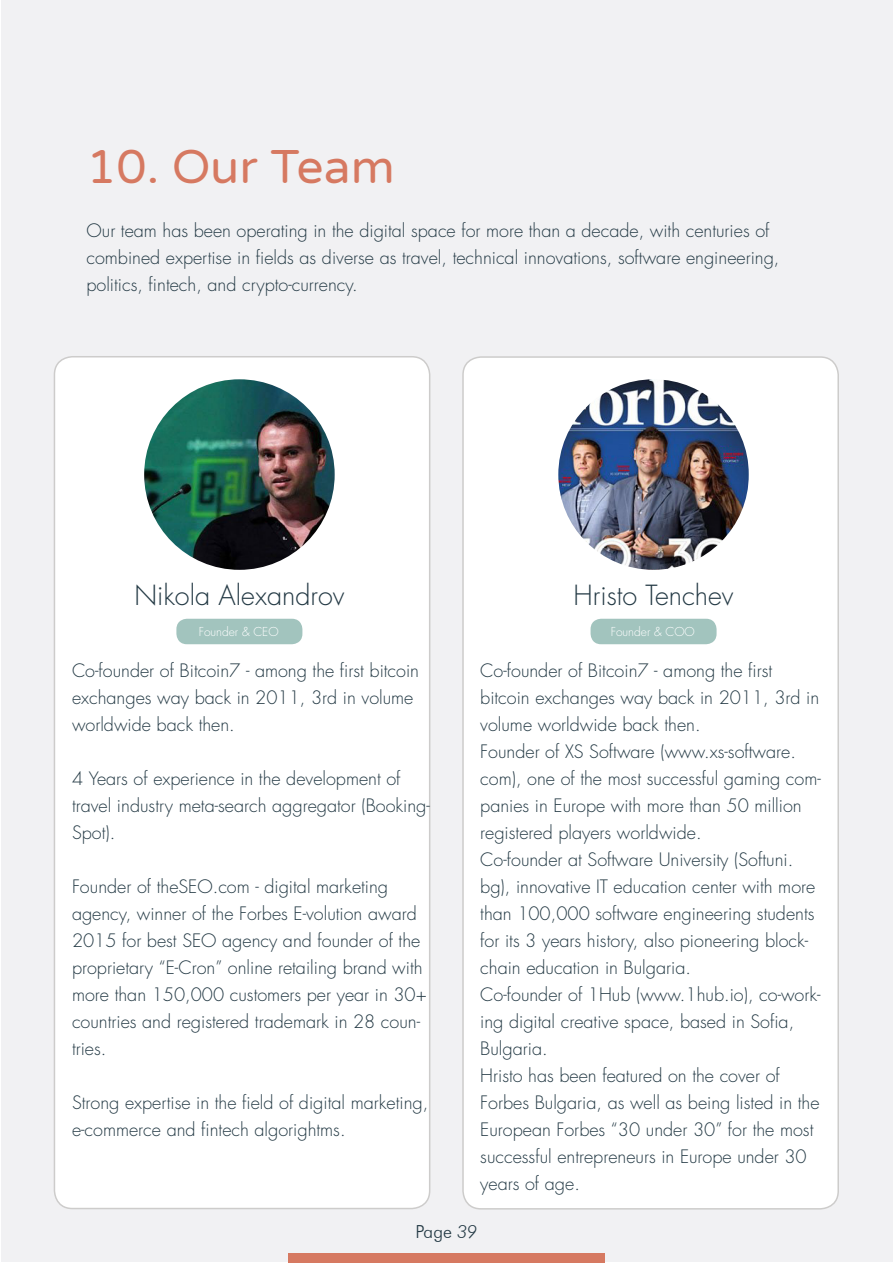
<style>
.page{position:relative;width:893px;height:1263px;background:#fff}
.page>*{position:absolute;margin:0;border:0;box-sizing:border-box;transform-origin:0 0}
.t1{font:48px "Varela Round";color:#d67961}
.t2{font:300 27px "Futura";color:#233944}
.t3{font:300 18px/27px "Futura";color:#233944}
.t4{font:300 18px "Futura BT";color:#233944}
.t5{font:300 12px "Futura";color:#fff}
.s1{font-style:italic}
</style>
<div class="page">
<div style="left:1px;top:1px;width:891px;height:1261px;background:#f1f1f3"></div>
<div style="left:54px;top:357px;width:376px;height:851px;background:#fff;border-radius:18px"></div>
<div style="left:54px;top:356px;width:376px;height:853px;border:2px solid #cdcccb;border-radius:18px"></div>
<img style="left:140px;top:376px;width:198px;height:198px;border-radius:99px">
<div style="left:137px;top:372px;width:205px;height:205px;border:8px solid #fff;border-radius:50%"></div>
<div style="left:176px;top:619px;width:126px;height:25px;background:#a2c4be;border-radius:10px"></div>
<div style="left:463px;top:357px;width:375px;height:852px;background:#fff;border-radius:18px"></div>
<div style="left:462px;top:356px;width:377px;height:853px;border:2px solid #cdcccb;border-radius:18px"></div>
<img style="left:560px;top:381px;width:187px;height:187px">
<div style="left:551px;top:372px;width:205px;height:205px;border:8px solid #fff;border-radius:50%"></div>
<div style="left:591px;top:619px;width:126px;height:25px;background:#a2c4be;border-radius:10px"></div>
<div style="left:288px;top:1253px;width:317px;height:10px;background:#d67961"></div>
<h1 class="t1" style="left:86px;top:134px;width:310px">10. Our Team</h1>
<p class="t3" style="left:86px;top:218px;width:694px">Our team has been operating in the digital space for more than a decade, with centuries of combined expertise in fields as diverse as travel, technical innovations, software engineering, politics, fintech, and crypto-currency.</p>
<h2 class="t2" style="left:134px;top:579px;width:212px">Nikola Alexandrov</h2>
<p class="t5" style="left:199px;top:624px;width:81px">Founder &amp; CEO</p>
<p class="t3" style="left:72px;top:658px;width:349px">Co-founder of Bitcoin7 - among the first bitcoin exchanges way back in 2011, 3rd in volume worldwide back then.</p>
<p class="t3" style="left:72px;top:766px;width:359px">4 Years of experience in the development of travel industry meta-search aggregator (Booking-<br>Spot).</p>
<p class="t3" style="left:72px;top:874px;width:356px">Founder of theSEO.com - digital marketing agency, winner of the Forbes E-volution award 2015 for best SEO agency and founder of the proprietary “E-Cron” online retailing brand with more than 150,000 customers per year in 30+ countries and registered trademark in 28 coun&shy;tries.</p>
<p class="t3" style="left:72px;top:1090px;width:358px">Strong expertise in the field of digital marketing, e-commerce and fintech algorightms.</p>
<h2 class="t2" style="left:573px;top:579px;width:162px">Hristo Tenchev</h2>
<p class="t5" style="left:611px;top:624px;width:86px">Founder &amp; COO</p>
<p class="t3" style="left:480px;top:658px;width:342px">Co-founder of Bitcoin7 - among the first bitcoin exchanges way back in 2011, 3rd in volume worldwide back then.<br>Founder of XS Software (www.xs-software. com), one of the most successful gaming com&shy;panies in Europe with more than 50 million registered players worldwide.<br>Co-founder at Software University (Softuni. bg), innovative IT education center with more than 100,000 software engineering students for its 3 years history, also pioneering block&shy;chain education in Bulgaria.<br>Co-founder of 1Hub (www.1hub.io), co-work&shy;ing digital creative space, based in Sofia, Bulgaria.<br>Hristo has been featured on the cover of Forbes Bulgaria, as well as being listed in the European Forbes “30 under 30” for the most successful entrepreneurs in Europe under 30 years of age.</p>
<p class="t4" style="left:416px;top:1220px;width:63px">Page <span class="s1">39</span></p>
</div>
